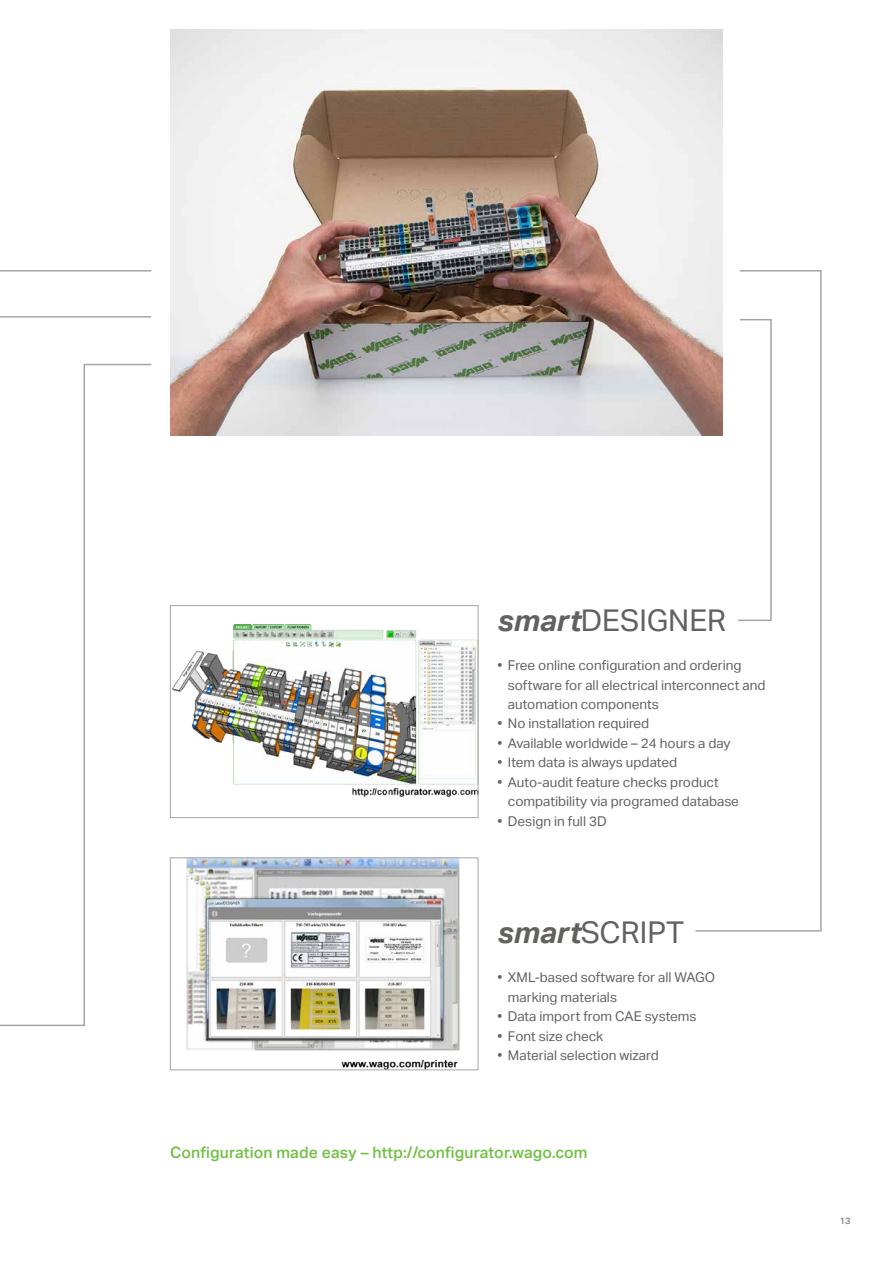
<style>
.page{position:relative;width:893px;height:1263px;background:#fff}
.page>*{position:absolute;margin:0;border:0;box-sizing:border-box;transform-origin:0 0}
.t1{font:30px "Aktiv Grotesk";color:#63615f}
.t2{font:500 15.75px "Aktiv Grotesk";letter-spacing:.01em;color:#71bf44}
.t3{font:13.5px/19.5px "Aktiv Grotesk";color:#63615f}
.t4{font:9px "Aktiv Grotesk";color:#63615f}
.s1{font-weight:700;font-style:italic}
</style>
<div class="page">
<img style="left:170px;top:30px;width:553px;height:406px">
<img style="left:172px;top:625px;width:304px;height:172px">
<div style="left:170px;top:605px;width:308px;height:213px;border:1px solid #a7a4a2"></div>
<img style="left:186px;top:859px;width:274px;height:209px">
<div style="left:170px;top:857px;width:308px;height:213px;border:1px solid #a7a4a2"></div>
<svg style="left:0;top:316px;width:152px;height:2px"></svg>
<svg style="left:0;top:363px;width:152px;height:664px"></svg>
<svg style="left:0;top:270px;width:152px;height:2px"></svg>
<svg style="left:694px;top:269px;width:128px;height:663px"></svg>
<h1 class="t1" style="left:497px;top:603px;width:230px"><span class="s1">smart</span>DESIGNER</h1>
<p class="t3" style="left:508px;top:656px;width:259px;text-indent:-11px">• Free online configuration and ordering software for all electrical interconnect and automation components</p>
<p class="t3" style="left:497px;top:714px;width:153px">• No installation required</p>
<p class="t3" style="left:497px;top:733px;width:235px">• Available worldwide – 24 hours a day</p>
<p class="t3" style="left:497px;top:753px;width:181px">• Item data is always updated</p>
<p class="t3" style="left:508px;top:772px;width:232px;text-indent:-11px">• Auto-audit feature checks product compatibility via programed database</p>
<p class="t3" style="left:497px;top:811px;width:111px">• Design in full 3D</p>
<h1 class="t1" style="left:497px;top:915px;width:188px"><span class="s1">smart</span>SCRIPT</h1>
<p class="t3" style="left:508px;top:968px;width:209px;text-indent:-11px">• XML-based software for all WAGO marking materials</p>
<p class="t3" style="left:497px;top:1007px;width:201px">• Data import from CAE systems</p>
<p class="t3" style="left:497px;top:1026px;width:107px">• Font size check</p>
<p class="t3" style="left:497px;top:1045px;width:163px">• Material selection wizard</p>
<p class="t2" style="left:170px;top:1143px;width:419px">Configuration made easy – http://configurator.wago.com</p>
<p class="t4" style="left:840px;top:1215px;width:12px">13</p>
</div>
